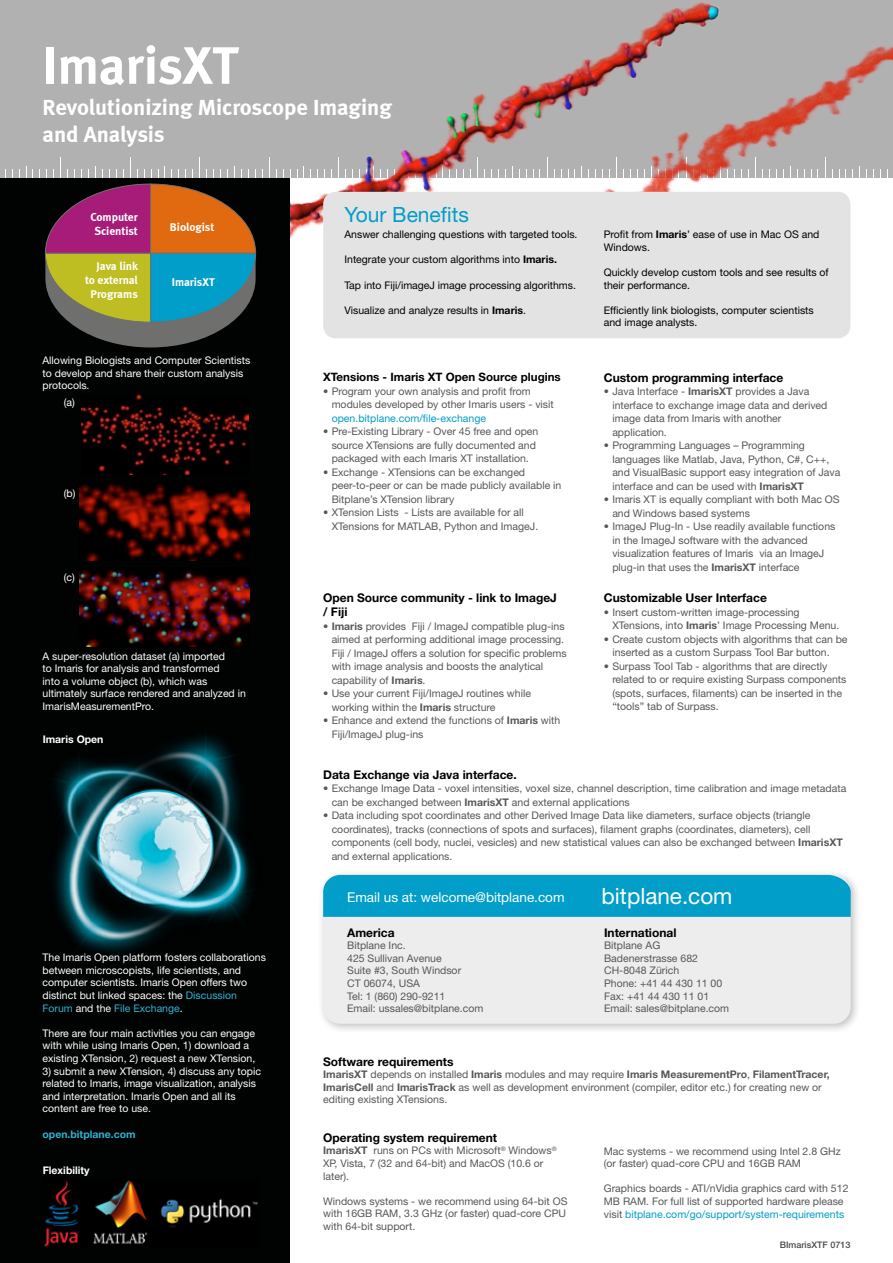
<style>
.page{position:relative;width:893px;height:1263px;background:#fff}
.page>*{position:absolute;margin:0;border:0;box-sizing:border-box;transform-origin:0 0}
.t1{font:52.5px "Meta Bold LF";color:#fff}
.t2{font:22.5px/27px "Meta Bold LF";color:#fff}
.t3{font:22.5px "Helvetica Neue LT Std";color:#fff}
.t4{font:21px "Helvetica Neue LT Std";color:#009ec8}
.t5{font:13.5px "Helvetica Neue LT Std";color:#fff}
.t6{font:700 12px/14.4px "Helvetica Neue LT Std";color:#000}
.t7{font:11.55px/13.8px "Meta Bold LF";color:#fff;text-align:center}
.t8{font:700 11.55px "Helvetica Neue LT Std";color:#000}
.t9{font:10.5px/13.5px "Helvetica Neue LT Std";color:#575756}
.t10{font:10.5px/12.6px "Helvetica Neue LT Std";color:#fff}
.t11{font:10.5px/12.6px "Helvetica Neue LT Std";color:#000}
.t12{font:10.5px "Helvetica Neue LT Std";color:#009ec8}
.t13{font:700 10.5px "Helvetica Neue LT Std";color:#fff}
.t14{font:700 10.5px "Helvetica Neue LT Std";color:#2eb3d3}
.t15{font:500 9px "Helvetica Neue LT Std";color:#494948}
.s1{font-weight:700}
.s2{color:#2eb3d3}
.s3{color:#009ec8}
</style>
<div class="page">
<div style="left:0;top:0;width:893px;height:179px;background:#b2b1b1"></div>
<svg style="left:26px;top:166px;width:1px;height:12px"></svg>
<svg style="left:60px;top:157px;width:1px;height:21px"></svg>
<svg style="left:95px;top:166px;width:1px;height:12px"></svg>
<svg style="left:130px;top:157px;width:1px;height:21px"></svg>
<img style="left:144px;top:2px;width:565px;height:355px">
<img style="left:342px;top:4px;width:551px;height:353px">
<div style="left:0;top:178px;width:289px;height:1085px;background:#010202"></div>
<img style="left:53px;top:731px;width:237px;height:227px">
<div style="left:323px;top:192px;width:527px;height:146px;background:#e3e3e3;border-radius:13px"></div>
<div style="left:317px;top:869px;width:544px;height:165px;background:#000;opacity:.25"></div>
<div style="left:323px;top:875px;width:528px;height:149px;background:#ededed;border-radius:17px"></div>
<div style="left:323px;top:875px;width:528px;height:42px;background:#009ec8"></div>
<svg style="left:45px;top:184px;width:211px;height:164px"></svg>
<img style="left:81px;top:395px;width:167px;height:79px">
<img style="left:80px;top:483px;width:169px;height:77px">
<img style="left:80px;top:569px;width:169px;height:77px">
<img style="left:44px;top:1180px;width:214px;height:67px">
<h1 class="t1" style="left:43px;top:34px;width:197px">ImarisXT</h1>
<h2 class="t2" style="left:43px;top:94px;width:351px">Revolutionizing Microscope Imaging and Analysis</h2>
<p class="t7" style="left:90px;top:210px;width:49px">Computer<br>Scientist</p>
<p class="t7" style="left:85px;top:259px;width:55px;text-align:right">Java link to external<br>Programs</p>
<p class="t7" style="left:170px;top:220px;width:46px">Biologist</p>
<p class="t7" style="left:172px;top:275px;width:44px">ImarisXT</p>
<p class="t10" style="left:43px;top:354px;width:209px">Allowing Biologists and Computer Scientists to develop and share their custom analysis protocols.</p>
<p class="t10" style="left:64px;top:396px;width:13px">(a)</p>
<p class="t10" style="left:64px;top:487px;width:13px">(b)</p>
<p class="t10" style="left:64px;top:571px;width:13px">(c)</p>
<p class="t10" style="left:43px;top:649px;width:205px">A super-resolution dataset (a) imported<br>to Imaris for analysis and transformed<br>into a volume object (b), which was ultimately surface rendered and analyzed in ImarisMeasurementPro.</p>
<p class="t13" style="left:43px;top:732px;width:62px">Imaris Open</p>
<h3 class="t4" style="left:344px;top:202px;width:126px">Your Benefits</h3>
<p class="t11" style="left:344px;top:228px;width:235px">Answer challenging questions with targeted tools.</p>
<p class="t11" style="left:344px;top:253px;width:214px">Integrate your custom algorithms into <span class="s1">Imaris.</span></p>
<p class="t11" style="left:344px;top:278px;width:233px">Tap into Fiji/imageJ image processing algorithms.</p>
<p class="t11" style="left:344px;top:304px;width:183px">Visualize and analyze results in <span class="s1">Imaris</span>.</p>
<p class="t8" style="left:323px;top:370px;width:239px">XTensions - Imaris XT Open Source plugins</p>
<p class="t9" style="left:332px;top:384px;width:224px;text-indent:-9px">• Program your own analysis and profit from modules developed by other Imaris users - visit</p>
<p class="t12" style="left:332px;top:412px;width:156px">open.bitplane.com/file-exchange</p>
<p class="t9" style="left:323px;top:425px;width:217px;text-align:center">• Pre-Existing Library - Over 45 free and open source XTensions are fully documented and packaged with each Imaris XT installation.</p>
<p class="t9" style="left:332px;top:465px;width:231px;text-indent:-9px">• Exchange - XTensions can be exchanged peer-to-peer or can be made publicly available in<br>Bitplane’s XTension library</p>
<p class="t9" style="left:332px;top:506px;width:208px;text-indent:-9px">• XTension Lists - Lists are available for all<br>XTensions for MATLAB, Python and ImageJ.</p>
<p class="t6" style="left:323px;top:590px;width:235px">Open Source community - link to ImageJ / Fiji</p>
<p class="t9" style="left:332px;top:619px;width:237px;text-indent:-9px">• <span class="s1">Imaris</span> provides Fiji / ImageJ compatible plug-ins aimed at performing additional image processing.<br>Fiji / ImageJ offers a solution for specific problems with image analysis and boosts the analytical capability of <span class="s1">Imaris</span>.</p>
<p class="t9" style="left:332px;top:687px;width:201px;text-indent:-9px">• Use your current Fiji/ImageJ routines while working within the <span class="s1">Imaris</span> structure</p>
<p class="t9" style="left:332px;top:714px;width:230px;text-indent:-9px">• Enhance and extend the functions of <span class="s1">Imaris</span> with<br>Fiji/ImageJ plug-ins</p>
<p class="t11" style="left:604px;top:228px;width:217px">Profit from <span class="s1">Imaris</span>’ ease of use in Mac OS and<br>Windows.</p>
<p class="t11" style="left:604px;top:266px;width:226px">Quickly develop custom tools and see results of their performance.</p>
<p class="t11" style="left:604px;top:304px;width:212px">Efficiently link biologists, computer scientists and image analysts.</p>
<p class="t6" style="left:604px;top:370px;width:181px">Custom programming interface</p>
<p class="t9" style="left:612px;top:385px;width:217px;text-indent:-9px">• Java Interface - <span class="s1">ImarisXT</span> provides a Java interface to exchange image data and derived image data from Imaris with another application.</p>
<p class="t9" style="left:612px;top:439px;width:230px;text-indent:-9px">• Programming Languages – Programming languages like Matlab, Java, Python, C#, C++, and VisualBasic support easy integration of Java interface and can be used with <span class="s1">ImarisXT</span></p>
<p class="t9" style="left:612px;top:493px;width:229px;text-indent:-9px">• Imaris XT is equally compliant with both Mac OS and Windows based systems</p>
<p class="t9" style="left:612px;top:520px;width:225px;text-indent:-9px">• ImageJ Plug-In - Use readily available functions in the ImageJ software with the advanced visualization features of Imaris via an ImageJ plug-in that uses the <span class="s1">ImarisXT</span> interface</p>
<p class="t6" style="left:604px;top:590px;width:165px">Customizable User Interface</p>
<p class="t9" style="left:612px;top:605px;width:228px;text-indent:-9px">• Insert custom-written image-processing<br>XTensions, into <span class="s1">Imaris</span>’ Image Processing Menu.</p>
<p class="t9" style="left:612px;top:632px;width:237px;text-indent:-9px">• Create custom objects with algorithms that can be inserted as a custom Surpass Tool Bar button.</p>
<p class="t9" style="left:612px;top:659px;width:236px;text-indent:-9px">• Surpass Tool Tab - algorithms that are directly related to or require existing Surpass components (spots, surfaces, filaments) can be inserted in the “tools” tab of Surpass.</p>
<p class="t10" style="left:43px;top:951px;width:225px">The Imaris Open platform fosters collaborations between microscopists, life scientists, and computer scientists. Imaris Open offers two distinct but linked spaces: the <span class="s2">Discussion Forum</span> and the <span class="s2">File Exchange</span>.</p>
<p class="t10" style="left:43px;top:1026px;width:214px">There are four main activities you can engage with while using Imaris Open, 1) download a existing XTension, 2) request a new XTension,</p>
<p class="t10" style="left:43px;top:1064px;width:220px">3) submit a new XTension, 4) discuss any topic related to Imaris, image visualization, analysis and interpretation. Imaris Open and all its content are free to use.</p>
<p class="t14" style="left:43px;top:1127px;width:95px">open.bitplane.com</p>
<p class="t13" style="left:43px;top:1164px;width:48px">Flexibility</p>
<p class="t6" style="left:323px;top:767px;width:195px">Data Exchange via Java interface.</p>
<p class="t9" style="left:332px;top:781px;width:516px;text-indent:-9px">• Exchange Image Data - voxel intensities, voxel size, channel description, time calibration and image metadata can be exchanged between <span class="s1">ImarisXT</span> and external applications</p>
<p class="t9" style="left:332px;top:808px;width:513px;text-indent:-9px">• Data including spot coordinates and other Derived Image Data like diameters, surface objects (triangle coordinates), tracks (connections of spots and surfaces), filament graphs (coordinates, diameters), cell components (cell body, nuclei, vesicles) and new statistical values can also be exchanged between <span class="s1">ImarisXT </span>and external applications.</p>
<p class="t5" style="left:347px;top:889px;width:219px">Email us at: welcome@bitplane.com</p>
<h2 class="t3" style="left:602px;top:882px;width:132px">bitplane.com</h2>
<p class="t6" style="left:347px;top:925px;width:49px">America</p>
<p class="t9" style="left:347px;top:939px;width:138px;line-height:12.6px">Bitplane Inc.<br>425 Sullivan Avenue<br>Suite #3, South Windsor<br>CT 06074, USA<br>Tel: 1 (860) 290-9211<br>Email: ussales@bitplane.com</p>
<p class="t6" style="left:604px;top:925px;width:74px">International</p>
<p class="t9" style="left:604px;top:939px;width:127px;line-height:12.6px">Bitplane AG<br>Badenerstrasse 682<br>CH-8048 Zürich<br>Phone: +41 44 430 11 00<br>Fax: +41 44 430 11 01<br>Email: sales@bitplane.com</p>
<p class="t6" style="left:323px;top:1054px;width:132px">Software requirements</p>
<p class="t9" style="left:323px;top:1068px;width:508px;line-height:12.6px"><span class="s1">ImarisXT</span> depends on installed <span class="s1">Imaris</span> modules and may require <span class="s1">Imaris MeasurementPro</span>, <span class="s1">FilamentTracer,<br>ImarisCell</span> and <span class="s1">ImarisTrack</span> as well as development environment (compiler, editor etc.) for creating new or editing existing XTensions.</p>
<p class="t6" style="left:323px;top:1130px;width:175px">Operating system requirement</p>
<p class="t9" style="left:323px;top:1144px;width:235px;line-height:12.6px"><span class="s1">ImarisXT</span> runs on PCs with Microsoft<sup>®</sup> Windows<sup>®<br></sup>XP, Vista, 7 (32 and 64-bit) and MacOS (10.6 or later).</p>
<p class="t9" style="left:323px;top:1194px;width:246px;line-height:12.6px">Windows systems - we recommend using 64-bit OS with 16GB RAM, 3.3 GHz (or faster) quad-core CPU with 64-bit support.</p>
<p class="t9" style="left:604px;top:1144px;width:238px;line-height:12.6px">Mac systems - we recommend using Intel 2.8 GHz (or faster) quad-core CPU and 16GB RAM</p>
<p class="t9" style="left:604px;top:1182px;width:246px;line-height:12.6px">Graphics boards - ATI/nVidia graphics card with 512<br>MB RAM. For full list of supported hardware please visit <span class="s3">bitplane.com/go/support/system-requirements</span></p>
<p class="t15" style="left:780px;top:1239px;width:72px">BImarisXTF 0713</p>
</div>
